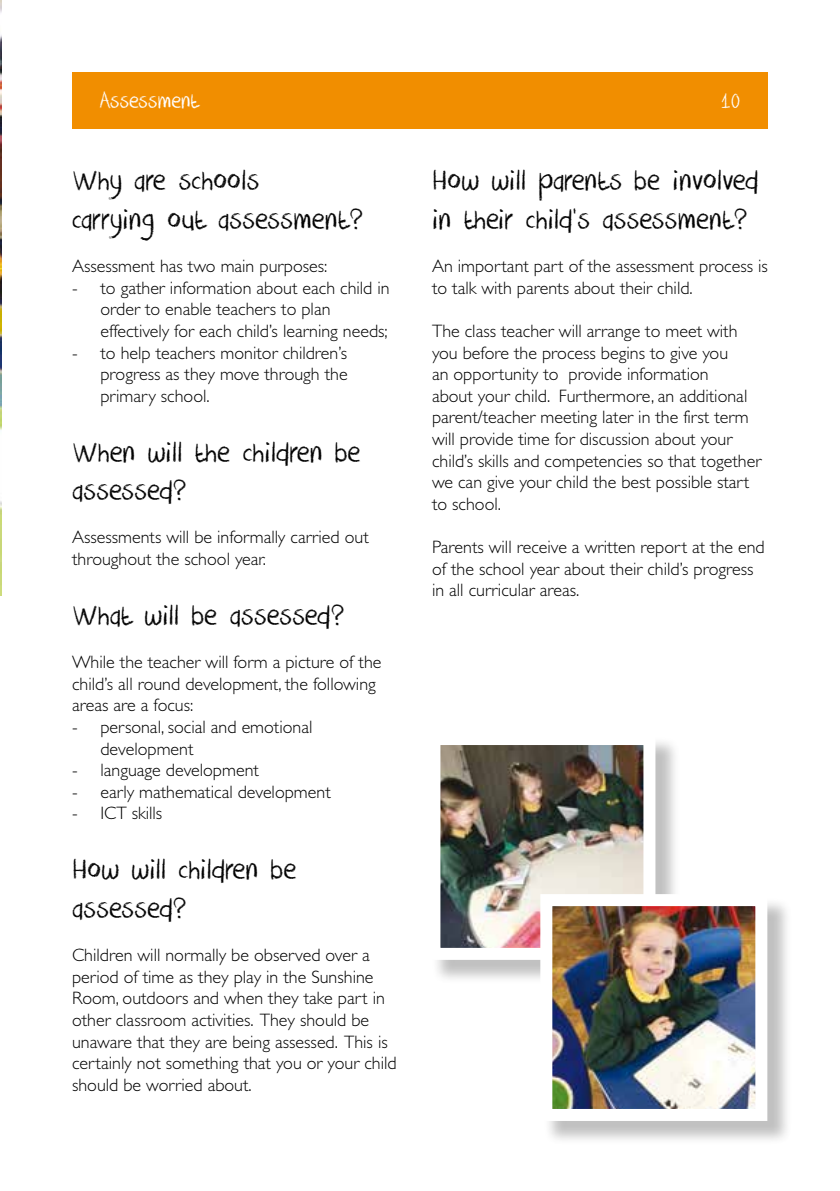
<style>
.page{position:relative;width:840px;height:1191px;background:#fff}
.page>*{position:absolute;margin:0;border:0;box-sizing:border-box;transform-origin:0 0}
.t1{font:32px/38.4px "DK Crayon Crumble";color:#000}
.t2{font:24px "DK Crayon Crumble";letter-spacing:-.005em;color:#fff}
.t3{font:300 18px/21.6px "Gill Sans Tur";color:#000}
</style>
<div class="page">
<img style="left:0;top:0;width:1px;height:595px">
<div style="left:72px;top:72px;width:695px;height:57px;background:#f18e00"></div>
<div style="left:431px;top:736px;width:248px;height:248px;background:#000;opacity:.25"></div>
<img style="left:441px;top:746px;width:201px;height:201px">
<div style="left:543px;top:897px;width:248px;height:248px;background:#000;opacity:.25"></div>
<img style="left:553px;top:907px;width:201px;height:201px">
<h2 class="t2" style="left:99px;top:87px;width:101px">Assessment</h2>
<h2 class="t2" style="left:720px;top:87px;width:21px">10</h2>
<h1 class="t1" style="left:72px;top:163px;width:293px">Why are schools<br>carrying out assessment?</h1>
<p class="t3" style="left:72px;top:255px;width:257px">Assessment has two main purposes:</p>
<p class="t3" style="left:100px;top:277px;width:290px;text-indent:-28px">- to gather information about each child in order to enable teachers to plan effectively for each child’s learning needs;</p>
<p class="t3" style="left:100px;top:341px;width:248px;text-align:justify;text-indent:-28px">- to help teachers monitor children’s progress as they move through the primary school.</p>
<h1 class="t1" style="left:72px;top:434px;width:290px">When will the children be assessed?</h1>
<p class="t3" style="left:72px;top:526px;width:298px">Assessments will be informally carried out throughout the school year.</p>
<h1 class="t1" style="left:72px;top:597px;width:274px">What will be assessed?</h1>
<p class="t3" style="left:72px;top:651px;width:311px">While the teacher will form a picture of the child’s all round development, the following areas are a focus:</p>
<p class="t3" style="left:100px;top:716px;width:213px;text-indent:-28px">- personal, social and emotional development</p>
<p class="t3" style="left:72px;top:759px;width:188px">- language development</p>
<p class="t3" style="left:72px;top:781px;width:260px">- early mathematical development</p>
<p class="t3" style="left:72px;top:802px;width:92px">- ICT skills</p>
<h1 class="t1" style="left:72px;top:852px;width:226px">How will children be assessed?</h1>
<p class="t3" style="left:72px;top:944px;width:326px">Children will normally be observed over a period of time as they play in the Sunshine Room, outdoors and when they take part in other classroom activities. They should be unaware that they are being assessed. This is certainly not something that you or your child should be worried about.</p>
<h1 class="t1" style="left:432px;top:163px;width:327px">How will parents be involved in their child’s assessment?</h1>
<p class="t3" style="left:432px;top:255px;width:337px">An important part of the assessment process is to talk with parents about their child.</p>
<p class="t3" style="left:432px;top:320px;width:330px">The class teacher will arrange to meet with you before the process begins to give you<br>an opportunity to provide information<br>about your child. Furthermore, an additional parent/teacher meeting later in the first term will provide time for discussion about your child’s skills and competencies so that together we can give your child the best possible start to school.</p>
<p class="t3" style="left:432px;top:536px;width:334px">Parents will receive a written report at the end of the school year about their child’s progress in all curricular areas.</p>
</div>
